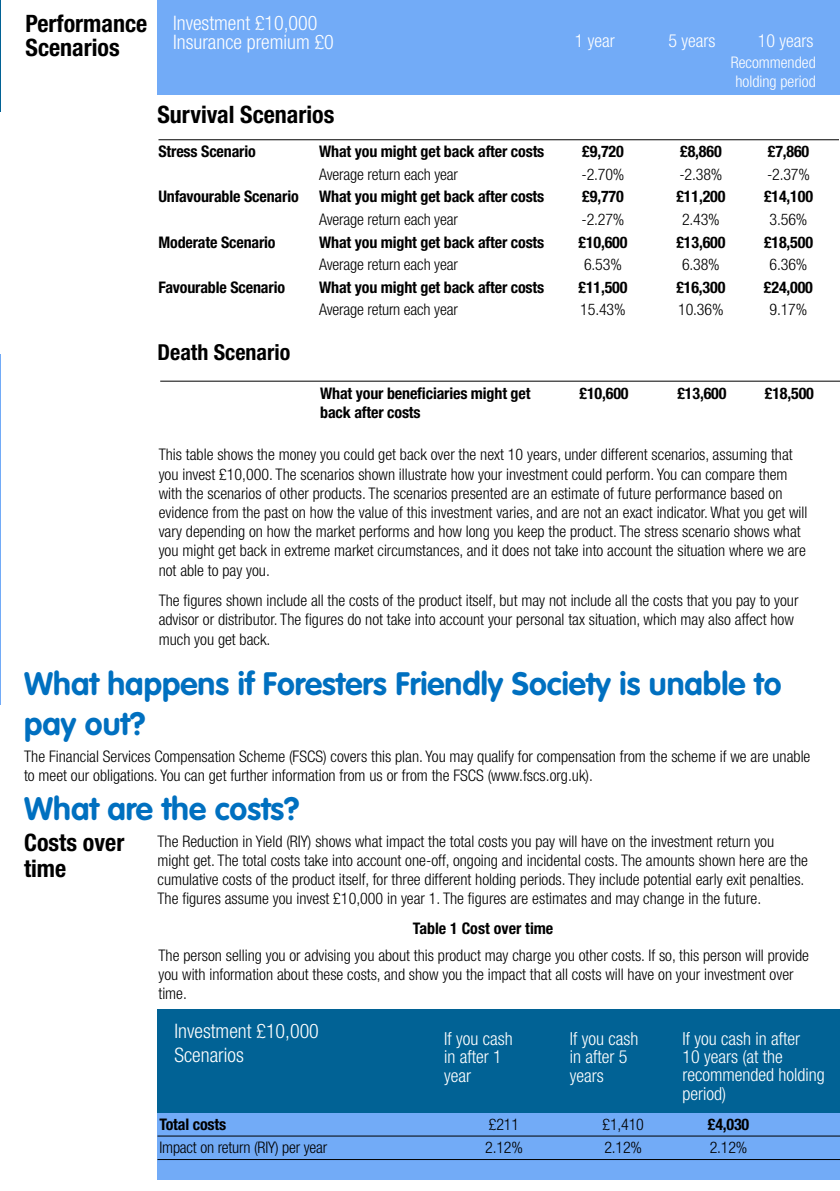
<style>
.page{position:relative;width:840px;height:1191px;background:#fff}
.page>*{position:absolute;margin:0;border:0;box-sizing:border-box;transform-origin:0 0}
.t1{font:700 32px/40px "VAG Rounded Std";color:#0070c0}
.t2{font:700 condensed 24px/24px "Helvetica Neue LT Std";color:#000}
.t3{font:700 condensed 22px "Helvetica Neue LT Std";color:#000}
.t4{font:300 condensed 20px/19.2px "Helvetica Neue LT Std";color:#fff}
.t5{font:300 condensed 18px/18.6px "Helvetica Neue LT Std";color:#fff}
.t6{font:300 condensed 16px/19.2px "Helvetica Neue LT Std";color:#000}
.t7{font:700 condensed 16px/19.2px "Helvetica Neue LT Std";letter-spacing:-.01em;color:#000}
.t8{font:300 condensed 16px/19.2px "Helvetica Neue LT Std";color:#fff;text-align:center}
</style>
<div class="page">
<hr style="left:0;top:354px;width:1px;height:350px;background:#72abf7">
<hr style="left:0;top:0;width:1px;height:112px;background:#016295">
<div style="left:158px;top:0;width:681px;height:95px;background:#72abf7"></div>
<hr style="left:158px;top:139px;width:680px;height:1px;background:#000">
<div style="left:157px;top:1009px;width:682px;height:104px;background:#016295"></div>
<div style="left:157px;top:1113px;width:682px;height:66px;background:#72abf7"></div>
<hr style="left:157px;top:1135px;width:682px;height:1px;background:#000">
<hr style="left:157px;top:1159px;width:682px;height:1px;background:#000">
<hr style="left:160px;top:381px;width:679px;height:1px;background:#000">
<h2 class="t2" style="left:26px;top:11px;width:123px">Performance<br>Scenarios</h2>
<p class="t4" style="left:173px;top:13px;width:162px">Investment £10,000<br>Insurance premium £0</p>
<p class="t5" style="left:574px;top:31px;width:41px">1 year</p>
<p class="t5" style="left:668px;top:31px;width:48px">5 years</p>
<p class="t5" style="left:757px;top:31px;width:57px">10 years</p>
<p class="t8" style="left:730px;top:53px;width:87px">Recommended holding period</p>
<h2 class="t2" style="left:157px;top:103px;width:178px">Survival Scenarios</h2>
<p class="t7" style="left:158px;top:141px;width:99px">Stress Scenario</p>
<p class="t7" style="left:319px;top:141px;width:226px">What you might get back after costs</p>
<p class="t7" style="left:582px;top:141px;width:43px">£9,720</p>
<p class="t7" style="left:679px;top:141px;width:43px">£8,860</p>
<p class="t7" style="left:767px;top:141px;width:43px">£7,860</p>
<p class="t6" style="left:319px;top:165px;width:140px">Average return each year</p>
<p class="t6" style="left:581px;top:165px;width:44px">-2.70%</p>
<p class="t6" style="left:679px;top:165px;width:44px">-2.38%</p>
<p class="t6" style="left:766px;top:165px;width:44px">-2.37%</p>
<p class="t7" style="left:158px;top:187px;width:142px">Unfavourable Scenario</p>
<p class="t7" style="left:319px;top:187px;width:226px">What you might get back after costs</p>
<p class="t7" style="left:582px;top:187px;width:43px">£9,770</p>
<p class="t7" style="left:676px;top:187px;width:50px">£11,200</p>
<p class="t7" style="left:763px;top:187px;width:50px">£14,100</p>
<p class="t6" style="left:319px;top:210px;width:140px">Average return each year</p>
<p class="t6" style="left:581px;top:210px;width:44px">-2.27%</p>
<p class="t6" style="left:681px;top:210px;width:39px">2.43%</p>
<p class="t6" style="left:769px;top:210px;width:39px">3.56%</p>
<p class="t7" style="left:158px;top:232px;width:119px">Moderate Scenario</p>
<p class="t7" style="left:319px;top:232px;width:226px">What you might get back after costs</p>
<p class="t7" style="left:578px;top:232px;width:50px">£10,600</p>
<p class="t7" style="left:676px;top:232px;width:50px">£13,600</p>
<p class="t7" style="left:763px;top:232px;width:50px">£18,500</p>
<p class="t6" style="left:319px;top:255px;width:140px">Average return each year</p>
<p class="t6" style="left:583px;top:255px;width:39px">6.53%</p>
<p class="t6" style="left:681px;top:255px;width:39px">6.38%</p>
<p class="t6" style="left:769px;top:255px;width:39px">6.36%</p>
<p class="t7" style="left:158px;top:277px;width:128px">Favourable Scenario</p>
<p class="t7" style="left:319px;top:277px;width:226px">What you might get back after costs</p>
<p class="t7" style="left:578px;top:277px;width:50px">£11,500</p>
<p class="t7" style="left:676px;top:277px;width:50px">£16,300</p>
<p class="t7" style="left:763px;top:277px;width:50px">£24,000</p>
<p class="t6" style="left:319px;top:300px;width:140px">Average return each year</p>
<p class="t6" style="left:580px;top:300px;width:47px">15.43%</p>
<p class="t6" style="left:677px;top:300px;width:47px">10.36%</p>
<p class="t6" style="left:769px;top:300px;width:39px">9.17%</p>
<h3 class="t3" style="left:157px;top:339px;width:134px">Death Scenario</h3>
<p class="t7" style="left:320px;top:383px;width:211px">What your beneficiaries might get back after costs</p>
<p class="t7" style="left:579px;top:383px;width:50px">£10,600</p>
<p class="t7" style="left:677px;top:383px;width:50px">£13,600</p>
<p class="t7" style="left:764px;top:383px;width:50px">£18,500</p>
<p class="t6" style="left:159px;top:445px;width:650px">This table shows the money you could get back over the next 10 years, under different scenarios, assuming that you invest £10,000. The scenarios shown illustrate how your investment could perform. You can compare them with the scenarios of other products. The scenarios presented are an estimate of future performance based on evidence from the past on how the value of this investment varies, and are not an exact indicator. What you get will vary depending on how the market performs and how long you keep the product. The stress scenario shows what you might get back in extreme market circumstances, and it does not take into account the situation where we are not able to pay you.</p>
<p class="t6" style="left:159px;top:591px;width:641px">The figures shown include all the costs of the product itself, but may not include all the costs that you pay to your advisor or distributor. The figures do not take into account your personal tax situation, which may also affect how much you get back.</p>
<h1 class="t1" style="left:24px;top:665px;width:758px">What happens if Foresters Friendly Society is unable to pay out?</h1>
<p class="t6" style="left:24px;top:746px;width:787px">The Financial Services Compensation Scheme (FSCS) covers this plan. You may qualify for compensation from the scheme if we are unable to meet our obligations. You can get further information from us or from the FSCS (www.fscs.org.uk).</p>
<h1 class="t1" style="left:24px;top:790px;width:277px">What are the costs?</h1>
<h2 class="t2" style="left:24px;top:829px;width:102px;line-height:26px">Costs over time</h2>
<p class="t6" style="left:157px;top:831px;width:651px">The Reduction in Yield (RIY) shows what impact the total costs you pay will have on the investment return you might get. The total costs take into account one-off, ongoing and incidental costs. The amounts shown here are the cumulative costs of the product itself, for three different holding periods. They include potential early exit penalties.<br>The figures assume you invest £10,000 in year 1. The figures are estimates and may change in the future.</p>
<p class="t7" style="left:412px;top:918px;width:142px">Table 1 Cost over time</p>
<p class="t6" style="left:158px;top:945px;width:651px">The person selling you or advising you about this product may charge you other costs. If so, this person will provide you with information about these costs, and show you the impact that all costs will have on your investment over time.</p>
<p class="t4" style="left:174px;top:1019px;width:146px;line-height:24px">Investment £10,000<br>Scenarios</p>
<p class="t5" style="left:444px;top:1029px;width:70px">If you cash in after 1 year</p>
<p class="t5" style="left:569px;top:1029px;width:70px">If you cash in after 5 years</p>
<p class="t5" style="left:682px;top:1029px;width:144px">If you cash in after<br>10 years (at the recommended holding period)</p>
<p class="t7" style="left:159px;top:1114px;width:68px">Total costs</p>
<p class="t6" style="left:488px;top:1114px;width:32px">£211</p>
<p class="t6" style="left:602px;top:1114px;width:43px">£1,410</p>
<p class="t7" style="left:707px;top:1114px;width:43px">£4,030</p>
<p class="t6" style="left:159px;top:1137px;width:169px">Impact on return (RIY) per year</p>
<p class="t6" style="left:485px;top:1137px;width:39px">2.12%</p>
<p class="t6" style="left:604px;top:1137px;width:39px">2.12%</p>
<p class="t6" style="left:709px;top:1137px;width:39px">2.12%</p>
</div>
